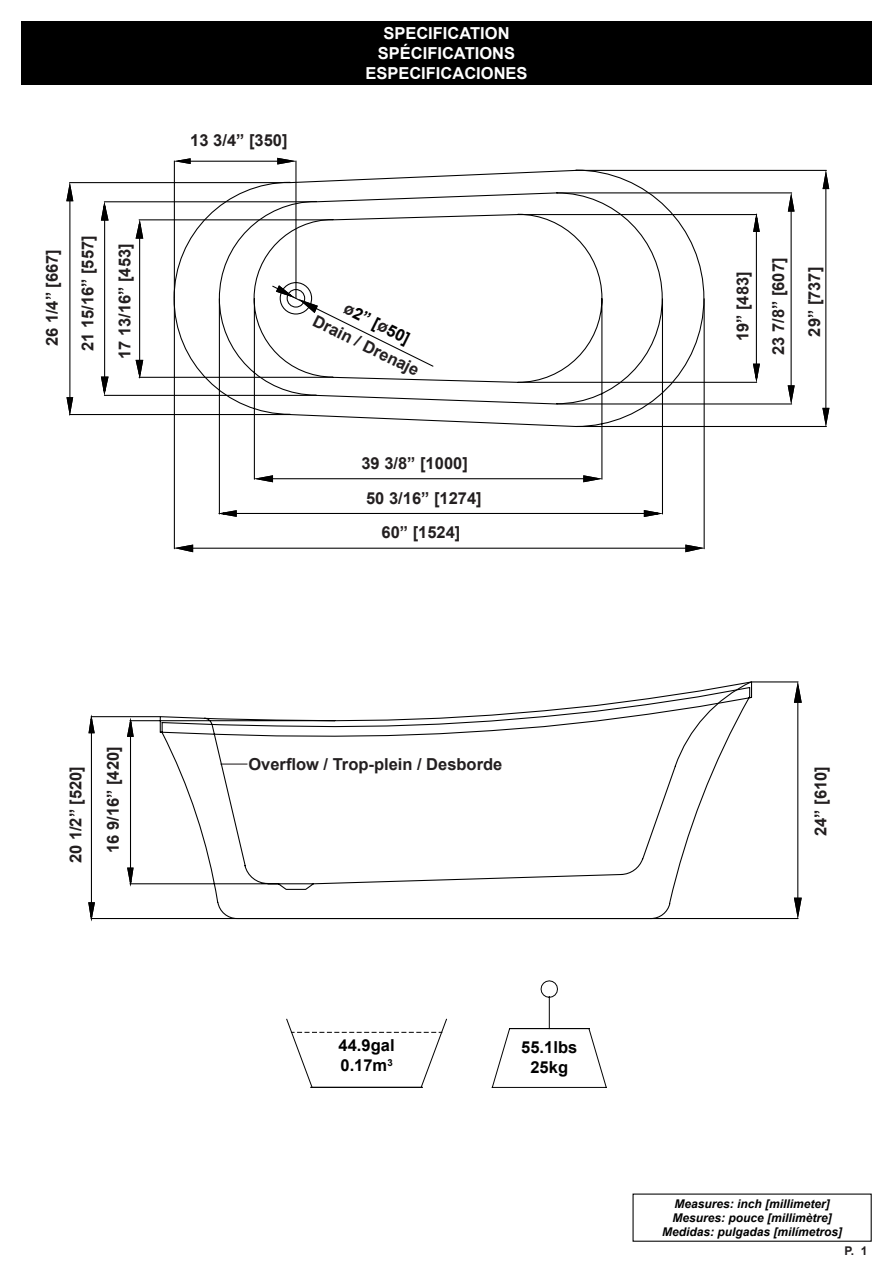
<style>
.page{position:relative;width:893px;height:1263px;background:#fff}
.page>*{position:absolute;margin:0;border:0;box-sizing:border-box;transform-origin:0 0}
.t1{font:700 16.5px "Arial";color:#231f20}
.t2{font:700 16.5px "Arial";color:#fff}
.t3{font:700 16.5px "Arial";color:#000}
.t4{font:italic 700 12px "Arial";color:#000}
.t5{font:700 12px "Arial";color:#231f20}
.s1{color:#231f20}
</style>
<div class="page">
<div style="left:21px;top:21px;width:851px;height:64px;background:#000"></div>
<svg style="left:492px;top:980px;width:115px;height:108px"></svg>
<svg style="left:286px;top:1018px;width:161px;height:70px"></svg>
<svg style="left:173px;top:169px;width:532px;height:311px"></svg>
<svg style="left:249px;top:474px;width:25px;height:9px"></svg>
<svg style="left:582px;top:474px;width:25px;height:9px"></svg>
<hr style="left:219px;top:299px;width:1px;height:215px;background:#000">
<hr style="left:662px;top:299px;width:1px;height:215px;background:#000">
<hr style="left:228px;top:513px;width:426px;height:1px;background:#000">
<svg style="left:218px;top:509px;width:20px;height:8px"></svg>
<svg style="left:643px;top:509px;width:20px;height:8px"></svg>
<hr style="left:174px;top:299px;width:1px;height:250px;background:#000">
<hr style="left:704px;top:299px;width:1px;height:250px;background:#000">
<hr style="left:183px;top:548px;width:512px;height:1px;background:#000">
<svg style="left:173px;top:543px;width:21px;height:10px"></svg>
<svg style="left:684px;top:543px;width:21px;height:10px"></svg>
<hr style="left:139px;top:219px;width:194px;height:1px;background:#000">
<hr style="left:139px;top:377px;width:194px;height:1px;background:#000">
<hr style="left:139px;top:228px;width:1px;height:141px;background:#000">
<svg style="left:135px;top:219px;width:9px;height:21px"></svg>
<svg style="left:135px;top:359px;width:9px;height:20px"></svg>
<hr style="left:104px;top:201px;width:212px;height:1px;background:#000">
<hr style="left:104px;top:395px;width:212px;height:1px;background:#000">
<hr style="left:104px;top:210px;width:1px;height:177px;background:#000">
<svg style="left:100px;top:201px;width:10px;height:21px"></svg>
<svg style="left:100px;top:375px;width:10px;height:21px"></svg>
<hr style="left:70px;top:182px;width:220px;height:1px;background:#000">
<hr style="left:70px;top:414px;width:220px;height:1px;background:#000">
<hr style="left:69px;top:191px;width:1px;height:215px;background:#000">
<svg style="left:66px;top:182px;width:8px;height:20px"></svg>
<svg style="left:66px;top:396px;width:8px;height:20px"></svg>
<hr style="left:518px;top:214px;width:239px;height:1px;background:#000">
<hr style="left:518px;top:382px;width:239px;height:1px;background:#000">
<hr style="left:756px;top:223px;width:1px;height:151px;background:#000">
<svg style="left:752px;top:213px;width:8px;height:20px"></svg>
<svg style="left:752px;top:362px;width:8px;height:21px"></svg>
<hr style="left:557px;top:192px;width:235px;height:1px;background:#000">
<hr style="left:558px;top:403px;width:234px;height:1px;background:#000">
<hr style="left:791px;top:202px;width:1px;height:193px;background:#000">
<svg style="left:787px;top:192px;width:8px;height:21px"></svg>
<svg style="left:787px;top:384px;width:8px;height:21px"></svg>
<hr style="left:576px;top:170px;width:250px;height:1px;background:#000">
<hr style="left:576px;top:426px;width:250px;height:1px;background:#000">
<hr style="left:825px;top:178px;width:1px;height:238px;background:#000">
<svg style="left:822px;top:169px;width:8px;height:21px"></svg>
<svg style="left:822px;top:407px;width:8px;height:20px"></svg>
<svg style="left:271px;top:284px;width:163px;height:84px"></svg>
<hr style="left:295px;top:161px;width:1px;height:137px;background:#000">
<hr style="left:174px;top:161px;width:1px;height:137px;background:#000">
<hr style="left:183px;top:161px;width:104px;height:1px;background:#000">
<svg style="left:276px;top:157px;width:21px;height:9px"></svg>
<svg style="left:173px;top:158px;width:19px;height:7px"></svg>
<svg style="left:130px;top:716px;width:545px;height:203px"></svg>
<svg style="left:126px;top:717px;width:9px;height:21px"></svg>
<svg style="left:127px;top:867px;width:7px;height:24px"></svg>
<hr style="left:91px;top:716px;width:69px;height:1px;background:#000">
<hr style="left:91px;top:918px;width:146px;height:1px;background:#000">
<hr style="left:91px;top:727px;width:1px;height:182px;background:#000">
<svg style="left:88px;top:714px;width:8px;height:20px"></svg>
<svg style="left:88px;top:901px;width:8px;height:21px"></svg>
<hr style="left:752px;top:681px;width:46px;height:1px;background:#000">
<hr style="left:651px;top:918px;width:147px;height:1px;background:#000">
<hr style="left:797px;top:691px;width:1px;height:218px;background:#000">
<svg style="left:793px;top:681px;width:9px;height:23px"></svg>
<svg style="left:793px;top:896px;width:9px;height:24px"></svg>
<svg style="left:312px;top:681px;width:441px;height:204px"></svg>
<p class="t1" style="left:41px;top:346px;width:99px;rotate:-90deg">26 1/4” [667]</p>
<p class="t1" style="left:76px;top:351px;width:117px;rotate:-90deg">21 15/16” [557]</p>
<p class="t1" style="left:113px;top:359px;width:117px;rotate:-90deg">17 13/16” [453]</p>
<p class="t1" style="left:190px;top:129px;width:99px">13 3/4” [350]</p>
<p class="t2" style="left:383px;top:22px;width:128px">SPECIFICATION</p>
<p class="t2" style="left:378px;top:42px;width:139px">SPÉCIFICATIONS</p>
<p class="t2" style="left:365px;top:62px;width:164px">ESPECIFICACIONES</p>
<p class="t3" style="left:351px;top:297px;width:73px;rotate:27deg"><span class="s1">ø</span>2” [<span class="s1">ø</span>50]</p>
<p class="t1" style="left:319px;top:309px;width:118px;rotate:27deg">Drain / Drenaje</p>
<p class="t1" style="left:361px;top:452px;width:108px">39 3/8” [1000]</p>
<p class="t1" style="left:366px;top:486px;width:117px">50 3/16” [1274]</p>
<p class="t1" style="left:381px;top:521px;width:80px">60” [1524]</p>
<p class="t1" style="left:64px;top:863px;width:99px;rotate:-90deg">20 1/2” [520]</p>
<p class="t1" style="left:101px;top:853px;width:108px;rotate:-90deg">16 9/16” [420]</p>
<p class="t1" style="left:248px;top:752px;width:255px">Overflow / Trop-plein / Desborde</p>
<p class="t3" style="left:339px;top:1034px;width:57px">44.9gal</p>
<p class="t3" style="left:341px;top:1053px;width:54px">0.17m<sup>3</sup></p>
<p class="t3" style="left:521px;top:1036px;width:57px">55.1lbs</p>
<p class="t3" style="left:530px;top:1056px;width:39px">25kg</p>
<p class="t1" style="left:731px;top:341px;width:71px;rotate:-90deg">19” [483]</p>
<p class="t1" style="left:767px;top:355px;width:99px;rotate:-90deg">23 7/8” [607]</p>
<p class="t1" style="left:803px;top:337px;width:71px;rotate:-90deg">29” [737]</p>
<p class="t1" style="left:809px;top:836px;width:71px;rotate:-90deg">24” [610]</p>
<p class="t4" style="left:674px;top:1195px;width:157px">Measures: inch [millimeter]</p>
<p class="t4" style="left:672px;top:1210px;width:161px">Mesures: pouce [millimètre]</p>
<p class="t4" style="left:662px;top:1224px;width:182px">Medidas: pulgadas [milímetros]</p>
<p class="t5" style="left:844px;top:1242px;width:25px">P. 1</p>
</div>
